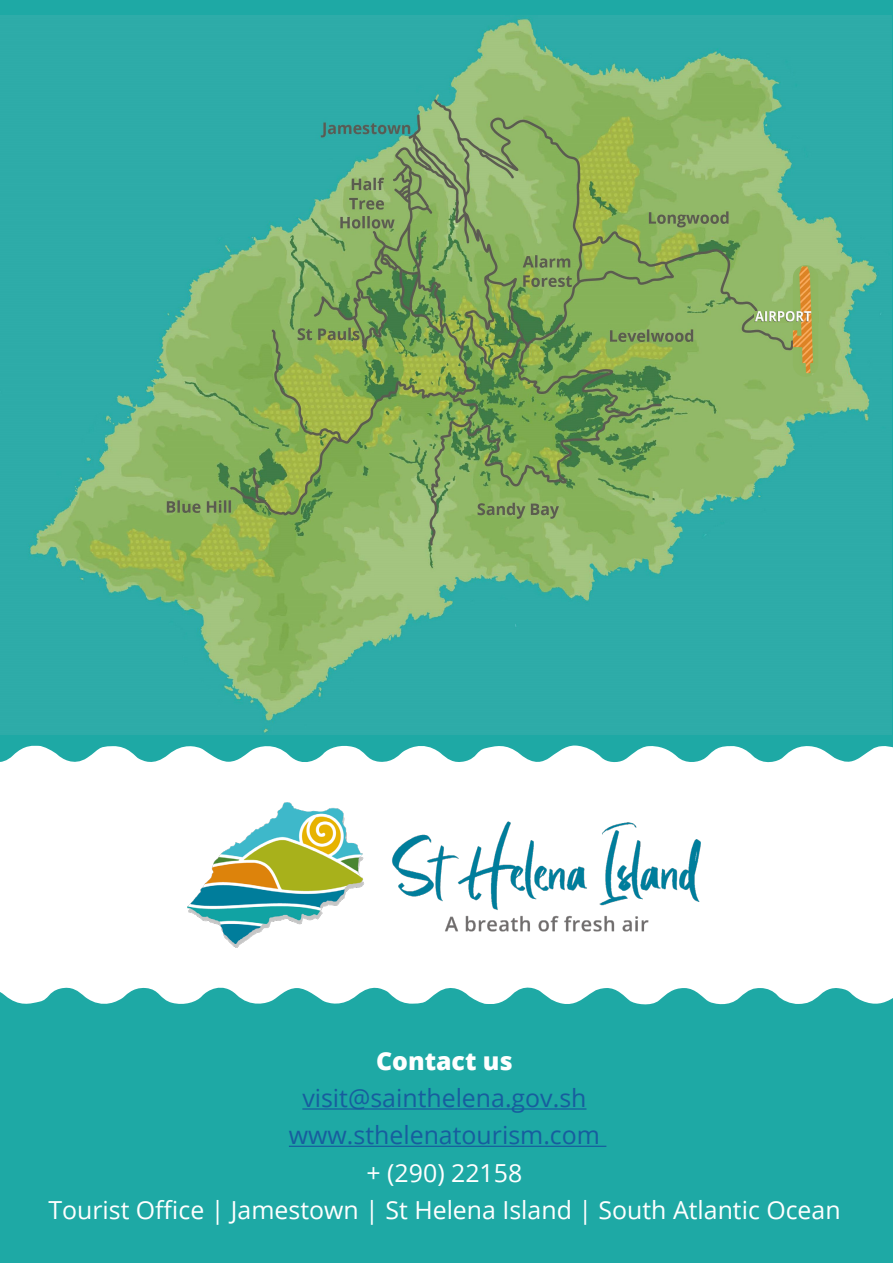
<style>
.page{position:relative;width:893px;height:1263px;background:#fff}
.page>*{position:absolute;margin:0;border:0;box-sizing:border-box;transform-origin:0 0}
.t1{font:24.9px "Open Sans";color:#fff}
.t2{font:24.9px "Open Sans";color:#175d9e}
.t3{font:800 24.9px "Open Sans";color:#fff}
</style>
<div class="page">
<div style="left:0;top:0;width:893px;height:627px;background:#1ea9a5"></div>
<svg style="left:0;top:627px;width:893px;height:136px;fill:#1ea9a5"></svg>
<img style="left:0;top:15px;width:892px;height:719px">
<svg style="left:0;top:987px;width:893px;height:72px;background:#3bb4b0"></svg>
<div style="left:0;top:1059px;width:893px;height:204px;background:#1ea9a5"></div>
<hr style="left:302px;top:1108px;width:284px;height:1px;background:#175d9e">
<hr style="left:289px;top:1146px;width:317px;height:1px;background:#175d9e">
<img style="left:188px;top:803px;width:513px;height:144px">
<img style="left:793px;top:265px;width:25px;height:112px;border-radius:13px">
<img style="left:754px;top:311px;width:64px;height:11px">
<p class="t3" style="left:376px;top:1042px;width:138px">Contact us</p>
<p class="t2" style="left:302px;top:1081px;width:286px">visit@sainthelena.gov.sh</p>
<p class="t2" style="left:289px;top:1118px;width:313px">www.sthelenatourism.com</p>
<p class="t1" style="left:367px;top:1156px;width:157px">+ (290) 22158</p>
<p class="t1" style="left:48px;top:1193px;width:794px">Tourist Office | Jamestown | St Helena Island | South Atlantic Ocean</p>
</div>
